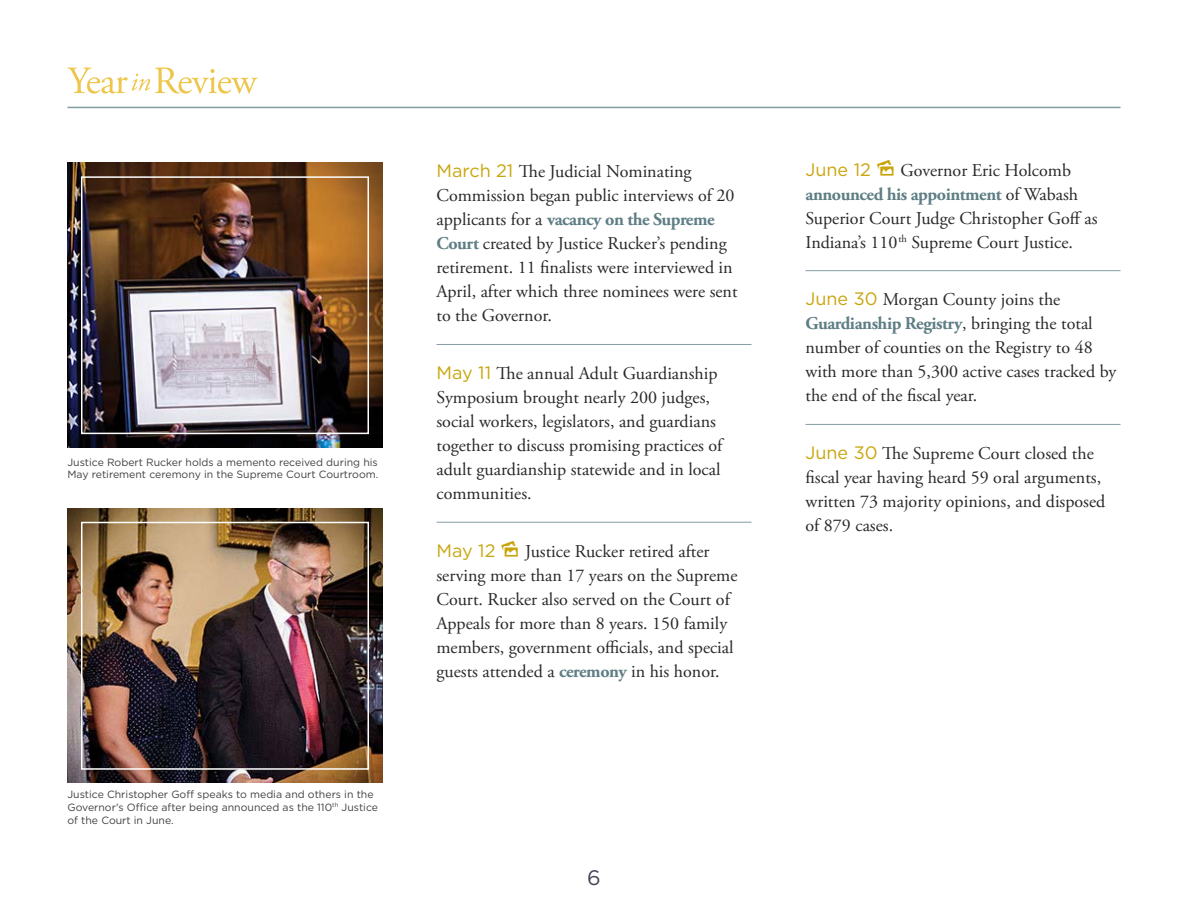
<style>
.page{position:relative;width:1188px;height:918px;background:#fff}
.page>*{position:absolute;margin:0;border:0;box-sizing:border-box;transform-origin:0 0}
.t1{font:21px "Gotham";color:#444654}
.t2{font:18px/24px "Adobe Garamond Pro";color:#292829}
.t3{font:10.5px/12.6px "Gotham";color:#414042}
.s1{font-family:"Gotham";color:#c9a50d}
.s2{font-weight:700;color:#5e7e84}
.s3{font-family:"Entypo";font-size:33px;color:#c9a50d}
</style>
<div class="page">
<hr style="left:806px;top:424px;width:314px;height:1px;background:#849da2">
<hr style="left:806px;top:270px;width:314px;height:1px;background:#849da2">
<hr style="left:436px;top:522px;width:316px;height:1px;background:#849da2">
<hr style="left:436px;top:344px;width:316px;height:1px;background:#849da2">
<hr style="left:68px;top:107px;width:1052px;height:1px;background:#849da2">
<svg style="left:67px;top:67px;width:191px;height:27px"></svg>
<img style="left:68px;top:163px;width:314px;height:284px">
<div style="left:81px;top:176px;width:288px;height:258px;border:2px solid #fff"></div>
<img style="left:68px;top:508px;width:314px;height:275px">
<div style="left:81px;top:522px;width:288px;height:248px;border:2px solid #fff"></div>
<p class="t3" style="left:68px;top:455px;width:312px">Justice Robert Rucker holds a memento received during his<br>May retirement ceremony in the Supreme Court Courtroom.</p>
<p class="t3" style="left:68px;top:788px;width:312px">Justice Christopher Gof speaks to media and others in the<br>Governor's Ofce after being announced as the 110<sup>th</sup> Justice of the Court in June.</p>
<p class="t2" style="left:436px;top:160px;width:303px"><span class="s1">March 21</span> Te Judicial Nominating Commission began public interviews of 20 applicants for a <span class="s2">vacancy on the Supreme Court</span> created by Justice Rucker’s pending retirement. 11 fnalists were interviewed in April, after which three nominees were sent to the Governor.</p>
<p class="t2" style="left:436px;top:362px;width:290px"><span class="s1">May 11</span> Te annual Adult Guardianship Symposium brought nearly 200 judges, social workers, legislators, and guardians together to discuss promising practices of adult guardianship statewide and in local communities.</p>
<p class="t2" style="left:436px;top:540px;width:302px"><span class="s1">May 12</span> <span class="s3">p</span> Justice Rucker retired after serving more than 17 years on the Supreme Court. Rucker also served on the Court of Appeals for more than 8 years. 150 family members, government ofcials, and special guests attended a <span class="s2">ceremony</span> in his honor.</p>
<p class="t1" style="left:587px;top:864px;width:15px">6</p>
<p class="t2" style="left:805px;top:159px;width:294px"><span class="s1">June 12</span> <span class="s3">p</span> Governor Eric Holcomb <span class="s2">announced his appointment</span> of Wabash Superior Court Judge Christopher Gof as Indiana’s 110<sup>th</sup> Supreme Court Justice.</p>
<p class="t2" style="left:806px;top:288px;width:313px"><span class="s1">June 30</span> Morgan County joins the <span class="s2">Guardianship Registry</span>, bringing the total number of counties on the Registry to 48 with more than 5,300 active cases tracked by the end of the fscal year.</p>
<p class="t2" style="left:806px;top:442px;width:301px"><span class="s1">June 30</span> Te Supreme Court closed the fscal year having heard 59 oral arguments, written 73 majority opinions, and disposed of 879 cases.</p>
</div>
